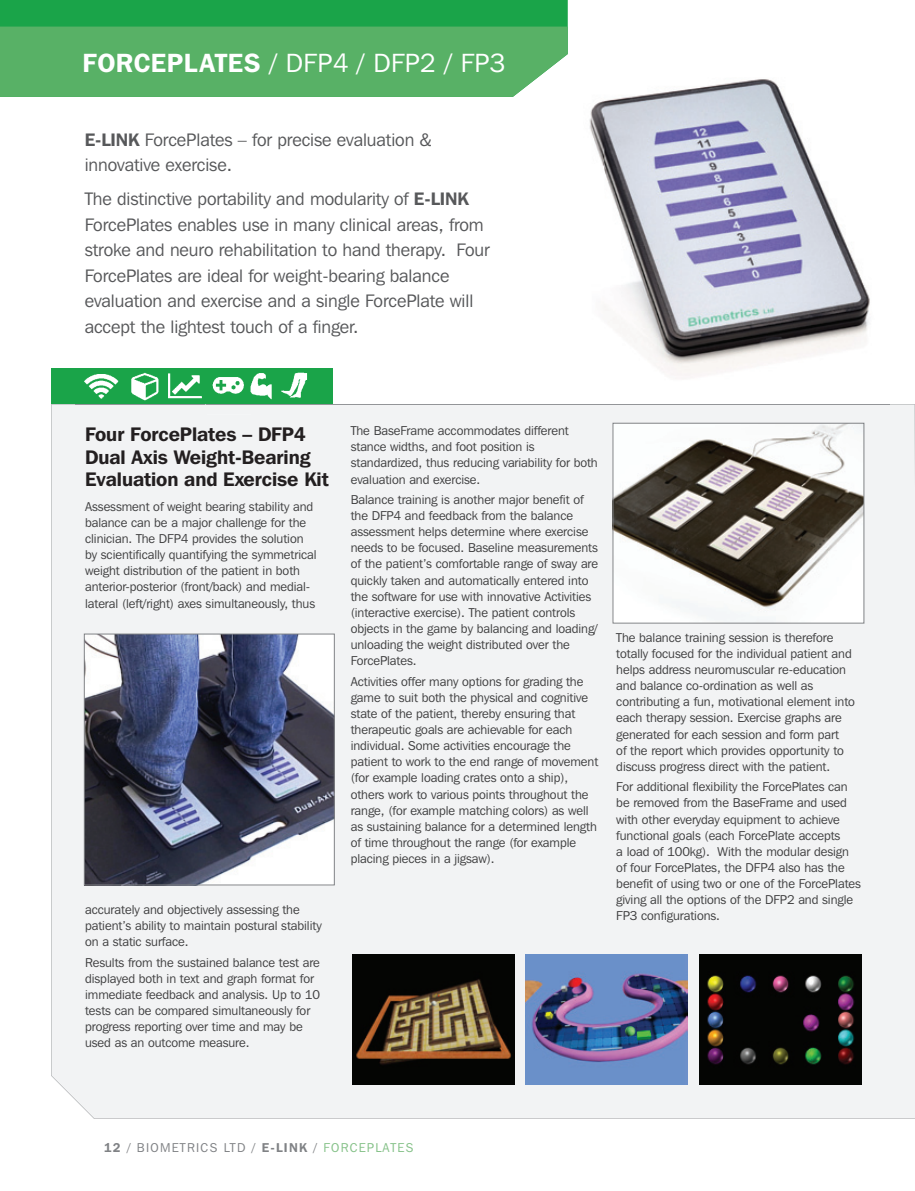
<style>
.page{position:relative;width:915px;height:1191px;background:#fff}
.page>*{position:absolute;margin:0;border:0;box-sizing:border-box;transform-origin:0 0}
.t1{font:26.25px "Franklin Gothic IT Cby BT";letter-spacing:.02em;color:#fff}
.t2{font:600 19.5px/22.5px "Franklin Gothic IT Cby BT";letter-spacing:-.005em;color:#231f20}
.t3{font:18px/25.5px "Franklin Gothic IT Cby BT";letter-spacing:-.005em;color:#57585a}
.t4{font:12.75px/16.2px "Franklin Gothic IT Cby BT";letter-spacing:-.005em;color:#3e3e3f}
.t5{font:12.75px "Franklin Gothic IT Cby BT";letter-spacing:.1em;color:#808285}
.s1{font-weight:600}
.s2{color:#85c188}
</style>
<div class="page">
<div style="left:51px;top:368px;width:281px;height:36px;background:#1aa449"></div>
<img style="left:84px;top:372px;width:118px;height:29px">
<img style="left:212px;top:377px;width:32px;height:17px">
<img style="left:250px;top:372px;width:58px;height:28px">
<img style="left:604px;top:79px;width:266px;height:297px">
<img style="left:567px;top:0;width:37px;height:167px">
<div style="left:51px;top:404px;width:863px;height:714px;background:#f2f3f4"></div>
<hr style="left:316px;top:404px;width:241px;height:1px;background:#939598">
<svg style="left:246px;top:404px;width:5px;height:10px"></svg>
<div style="left:0;top:0;width:567px;height:27px;background:#1aa449"></div>
<div style="left:0;top:27px;width:567px;height:70px;background:#58b166"></div>
<img style="left:614px;top:425px;width:247px;height:196px">
<div style="left:612px;top:423px;width:251px;height:200px;border:1px solid #808285"></div>
<img style="left:525px;top:954px;width:162px;height:130px">
<img style="left:699px;top:955px;width:162px;height:129px">
<img style="left:352px;top:955px;width:162px;height:129px">
<img style="left:86px;top:636px;width:246px;height:247px">
<div style="left:84px;top:634px;width:250px;height:251px;border:1px solid #808285"></div>
<h1 class="t1" style="left:83px;top:47px;width:424px"><span class="s1">FORCEPLATES</span> / DFP4 / DFP2 / FP3</h1>
<h3 class="t3" style="left:85px;top:126px;width:348px"><span class="s1">E-LINK</span> ForcePlates – for precise evaluation &amp; innovative exercise.</h3>
<p class="t3" style="left:85px;top:186px;width:406px">The distinctive portability and modularity of <span class="s1">E-LINK </span>ForcePlates enables use in many clinical areas, from stroke and neuro rehabilitation to hand therapy. Four ForcePlates are ideal for weight-bearing balance evaluation and exercise and a single ForcePlate will accept the lightest touch of a finger.</p>
<h2 class="t2" style="left:85px;top:422px;width:245px">Four ForcePlates – DFP4<br>Dual Axis Weight-Bearing<br>Evaluation and Exercise Kit</h2>
<p class="t4" style="left:85px;top:498px;width:233px">Assessment of weight bearing stability and balance can be a major challenge for the clinician. The DFP4 provides the solution by scientifically quantifying the symmetrical weight distribution of the patient in both anterior-posterior (front/back) and medial&shy;lateral (left/right) axes simultaneously, thus</p>
<p class="t4" style="left:85px;top:901px;width:238px">accurately and objectively assessing the patient’s ability to maintain postural stability on a static surface.</p>
<p class="t4" style="left:85px;top:954px;width:236px">Results from the sustained balance test are displayed both in text and graph format for immediate feedback and analysis. Up to 10 tests can be compared simultaneously for progress reporting over time and may be used as an outcome measure.</p>
<p class="t4" style="left:350px;top:422px;width:248px">The BaseFrame accommodates different stance widths, and foot position is standardized, thus reducing variability for both evaluation and exercise.</p>
<p class="t4" style="left:350px;top:491px;width:249px">Balance training is another major benefit of the DFP4 and feedback from the balance assessment helps determine where exercise needs to be focused. Baseline measurements of the patient’s comfortable range of sway are quickly taken and automatically entered into the software for use with innovative Activities (interactive exercise). The patient controls objects in the game by balancing and loading/ unloading the weight distributed over the ForcePlates.</p>
<p class="t4" style="left:350px;top:673px;width:249px">Activities offer many options for grading the game to suit both the physical and cognitive state of the patient, thereby ensuring that therapeutic goals are achievable for each individual. Some activities encourage the patient to work to the end range of movement (for example loading crates onto a ship), others work to various points throughout the range, (for example matching colors) as well as sustaining balance for a determined length of time throughout the range (for example placing pieces in a jigsaw).</p>
<p class="t4" style="left:616px;top:629px;width:240px">The balance training session is therefore totally focused for the individual patient and helps address neuromuscular re-education and balance co-ordination as well as contributing a fun, motivational element into each therapy session. Exercise graphs are generated for each session and form part<br>of the report which provides opportunity to discuss progress direct with the patient.</p>
<p class="t4" style="left:616px;top:778px;width:246px">For additional flexibility the ForcePlates can be removed from the BaseFrame and used with other everyday equipment to achieve functional goals (each ForcePlate accepts<br>a load of 100kg). With the modular design of four ForcePlates, the DFP4 also has the benefit of using two or one of the ForcePlates giving all the options of the DFP2 and single FP3 configurations.</p>
<p class="t5" style="left:104px;top:1139px;width:311px"><span class="s1">12</span> / BIOMETRICS LTD / <span class="s1">E-LINK</span> / <span class="s2">FORCEPLATES</span></p>
</div>
